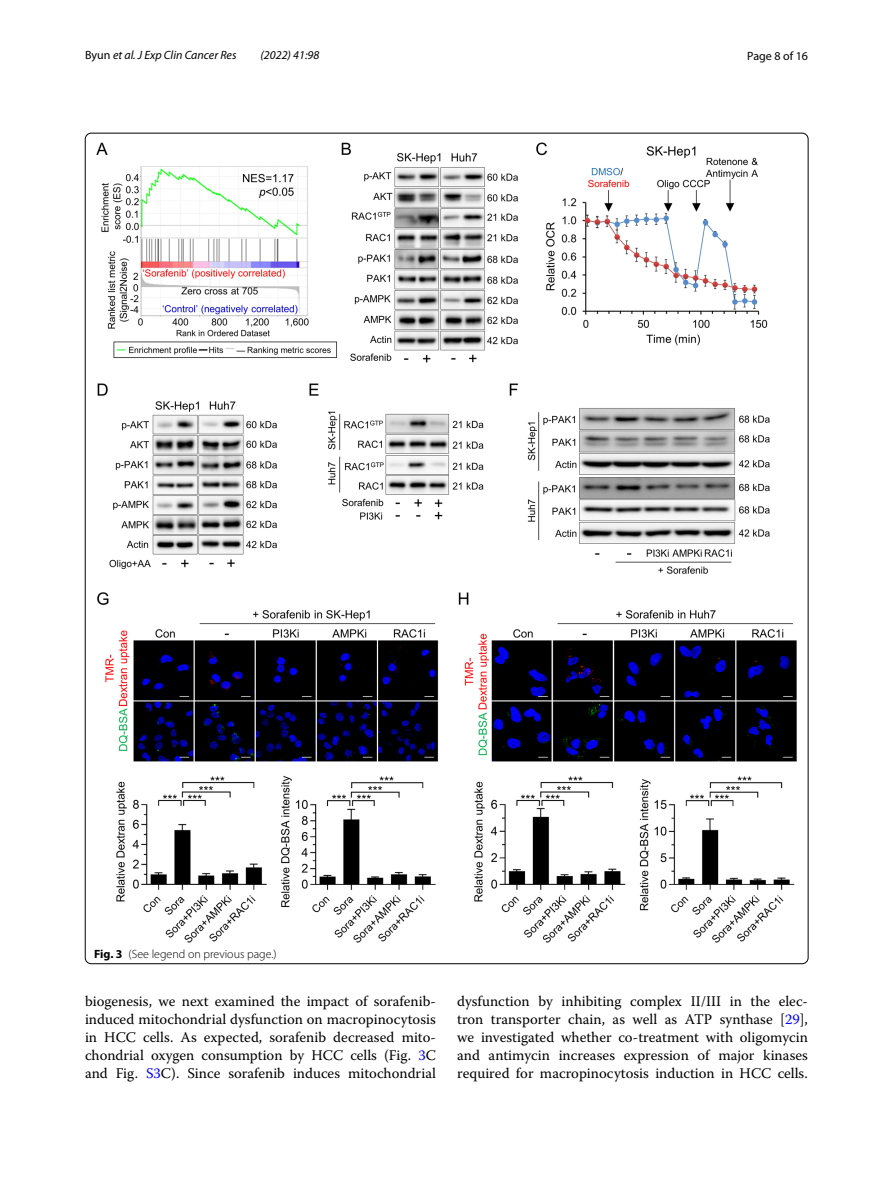
<style>
.page{position:relative;width:893px;height:1187px;background:#fff}
.page>*{position:absolute;margin:0;border:0;box-sizing:border-box;transform-origin:0 0}
.t1{font:14.7px/18px "Warnock Pro";color:#000;text-align:justify}
.t2{font:italic 12px "Myriad Pro";color:#000}
.t3{font:300 12px "Myriad Pro";color:#000}
.t4{font:12px "Myriad Pro";color:#000}
.s1{font-style:normal}
.s2{font-weight:700}
.s3{color:#00f}
</style>
<div class="page">
<img style="left:96px;top:142px;width:701px;height:800px">
<p class="t2" style="left:85px;top:48px;width:153px"><span class="s1">Byun</span> et al. J Exp Clin Cancer Res</p>
<p class="t2" style="left:261px;top:48px;width:60px">(2022) 41:98</p>
<p class="t4" style="left:747px;top:48px;width:62px">Page 8 of 16</p>
<p class="t3" style="left:94px;top:947px;width:184px"><span class="s2">Fig. 3</span> (See legend on previous page.)</p>
<p class="t1" style="left:85px;top:991px;width:352px">biogenesis, we next examined the impact of sorafenib&shy;induced mitochondrial dysfunction on macropinocytosis in HCC cells. As expected, sorafenib decreased mito&shy;chondrial oxygen consumption by HCC cells (Fig. <span class="s3">3</span>C and Fig. <span class="s3">S3</span>C). Since sorafenib induces mitochondrial</p>
<p class="t1" style="left:457px;top:991px;width:352px">dysfunction by inhibiting complex II/III in the elec&shy;tron transporter chain, as well as ATP synthase [<span class="s3">29</span>], we investigated whether co-treatment with oligomycin and antimycin increases expression of major kinases required for macropinocytosis induction in HCC cells.</p>
</div>
